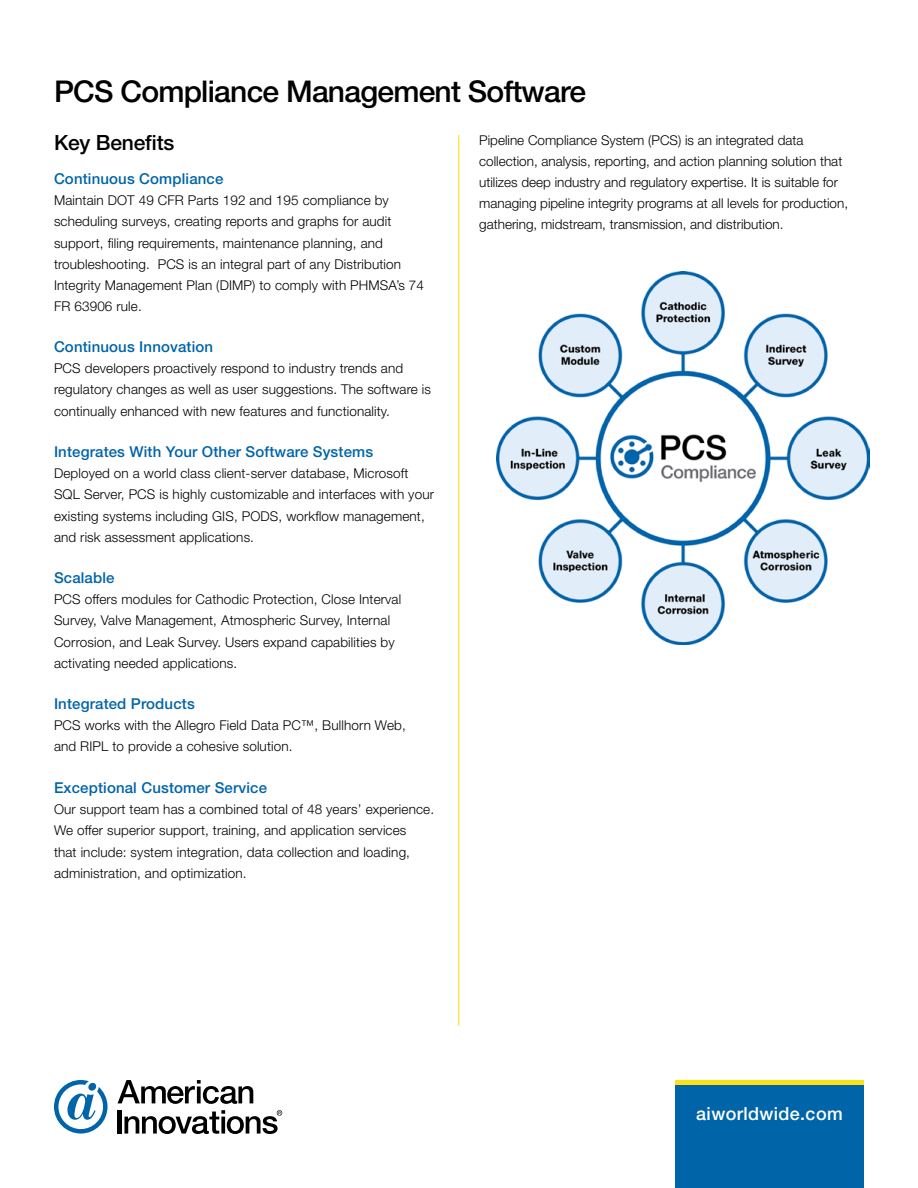
<style>
.page{position:relative;width:918px;height:1188px;background:#fff}
.page>*{position:absolute;margin:0;border:0;box-sizing:border-box;transform-origin:0 0}
.t1{font:500 30px "Helvetica Neue LT Std";letter-spacing:-.025em;color:#000}
.t2{font:500 21px "Helvetica Neue LT Std";letter-spacing:-.01em;color:#000}
.t3{font:500 18px "Helvetica Neue LT Std";letter-spacing:.02em;color:#fff}
.t4{font:500 15px "Helvetica Neue LT Std";letter-spacing:.01em;color:#0064a9}
.t5{font:300 13.5px/21px "Helvetica Neue LT Std";letter-spacing:.01em;color:#000}
</style>
<div class="page">
<div style="left:675px;top:1084px;width:189px;height:104px;background:#0064a9"></div>
<svg style="left:118px;top:1080px;width:135px;height:24px"></svg>
<hr style="left:118px;top:1110px;width:4px;height:24px;background:#000">
<svg style="left:54px;top:1080px;width:54px;height:54px"></svg>
<div style="left:88px;top:1083px;width:8px;height:8px;background:#0064a9;border-radius:50%"></div>
<svg style="left:124px;top:1110px;width:158px;height:24px"></svg>
<hr style="left:675px;top:1080px;width:189px;height:4px;background:#fee017">
<hr style="left:458px;top:135px;width:1px;height:891px;background:#fee017">
<img style="left:497px;top:272px;width:373px;height:373px">
<h1 class="t1" style="left:54px;top:74px;width:534px">PCS Compliance Management Software</h1>
<h2 class="t2" style="left:54px;top:130px;width:122px">Key Benefits</h2>
<p class="t4" style="left:54px;top:170px;width:171px">Continuous Compliance</p>
<p class="t5" style="left:54px;top:190px;width:372px">Maintain DOT 49 CFR Parts 192 and 195 compliance by scheduling surveys, creating reports and graphs for audit support, filing requirements, maintenance planning, and troubleshooting. PCS is an integral part of any Distribution Integrity Management Plan (DIMP) to comply with PHMSA’s 74<br>FR 63906 rule.</p>
<p class="t4" style="left:54px;top:338px;width:161px">Continuous Innovation</p>
<p class="t5" style="left:54px;top:358px;width:378px">PCS developers proactively respond to industry trends and regulatory changes as well as user suggestions. The software is continually enhanced with new features and functionality.</p>
<p class="t4" style="left:54px;top:443px;width:321px">Integrates With Your Other Software Systems</p>
<p class="t5" style="left:54px;top:463px;width:381px">Deployed on a world class client-server database, Microsoft SQL Server, PCS is highly customizable and interfaces with your existing systems including GIS, PODS, workflow management, and risk assessment applications.</p>
<p class="t4" style="left:54px;top:569px;width:62px">Scalable</p>
<p class="t5" style="left:54px;top:589px;width:349px">PCS offers modules for Cathodic Protection, Close Interval Survey, Valve Management, Atmospheric Survey, Internal Corrosion, and Leak Survey. Users expand capabilities by activating needed applications.</p>
<p class="t4" style="left:54px;top:695px;width:142px">Integrated Products</p>
<p class="t5" style="left:54px;top:715px;width:353px">PCS works with the Allegro Field Data PC™, Bullhorn Web, and RIPL to provide a cohesive solution.</p>
<p class="t4" style="left:54px;top:779px;width:215px">Exceptional Customer Service</p>
<p class="t5" style="left:54px;top:799px;width:382px">Our support team has a combined total of 48 years’ experience.<br>We offer superior support, training, and application services<br>that include: system integration, data collection and loading, administration, and optimization.</p>
<p class="t5" style="left:479px;top:129px;width:370px">Pipeline Compliance System (PCS) is an integrated data collection, analysis, reporting, and action planning solution that utilizes deep industry and regulatory expertise. It is suitable for managing pipeline integrity programs at all levels for production, gathering, midstream, transmission, and distribution.</p>
<h3 class="t3" style="left:696px;top:1103px;width:148px">aiworldwide.com</h3>
</div>
